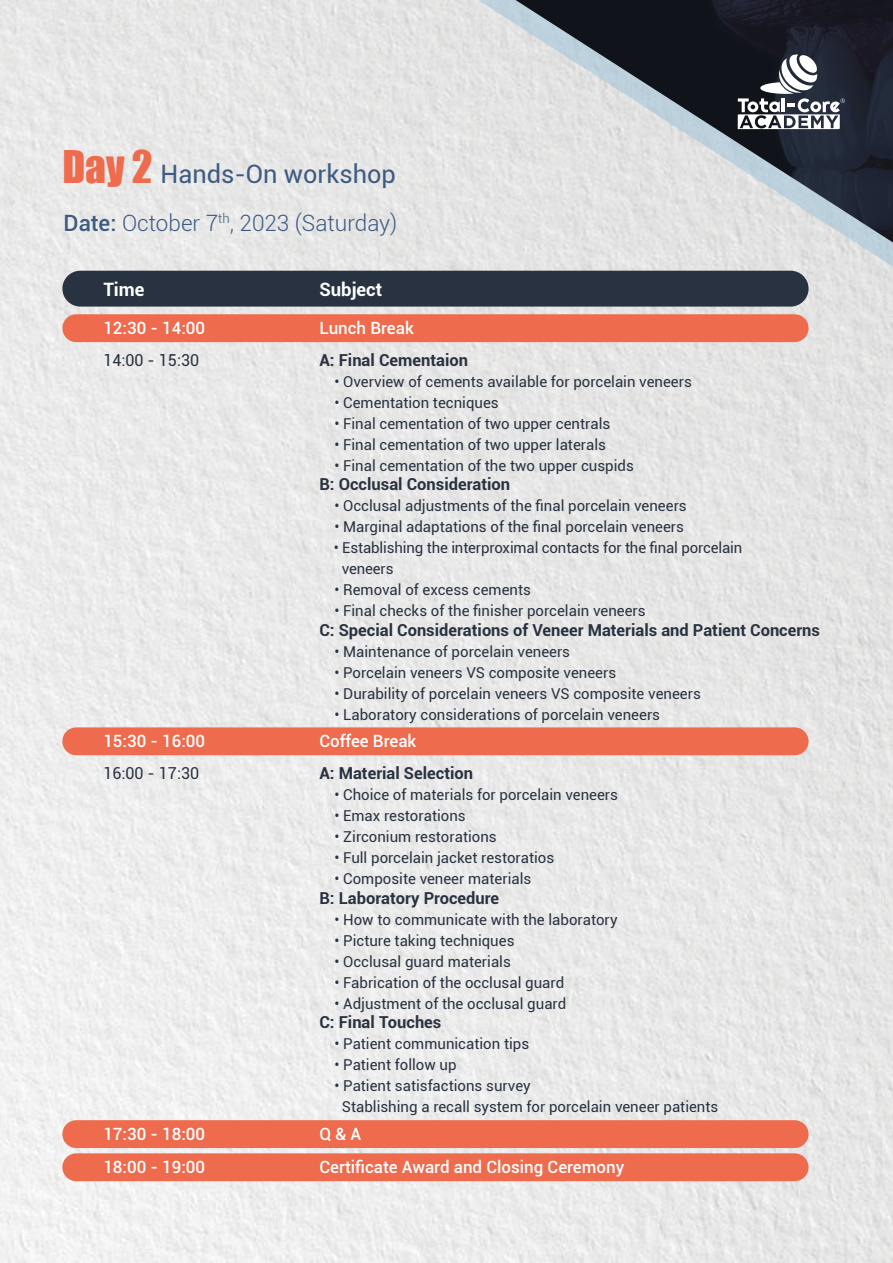
<style>
.page{position:relative;width:893px;height:1263px;background:#fff}
.page>*{position:absolute;margin:0;border:0;box-sizing:border-box;transform-origin:0 0}
.t1{font:41.4px "Impact";color:#ee6b4d}
.t2{font:25.35px "Roboto";color:#3d5b81}
.t3{font:300 22.5px "Roboto";color:#3d5b81}
.t4{font:700 18.45px "Roboto";color:#fff}
.t5{font:500 16.95px "Roboto";color:#fff}
.t6{font:700 16.5px "Roboto";color:#293241}
.t7{font:16.5px "Roboto";color:#293241}
.t8{font:15px/21px "Roboto";color:#293241}
.s1{font-weight:500}
</style>
<div class="page">
<img style="left:0;top:0;width:893px;height:1263px">
<svg style="left:478px;top:0;width:415px;height:271px;background:#e1e1e1"></svg>
<img style="left:510px;top:0;width:383px;height:247px">
<div style="left:62px;top:314px;width:747px;height:28px;background:#ee6b4d;border-radius:14px"></div>
<div style="left:62px;top:727px;width:747px;height:28px;background:#ee6b4d;border-radius:14px"></div>
<div style="left:62px;top:1120px;width:747px;height:28px;background:#ee6b4d;border-radius:14px"></div>
<div style="left:62px;top:1153px;width:747px;height:28px;background:#ee6b4d;border-radius:14px"></div>
<svg style="left:738px;top:54px;width:107px;height:75px"></svg>
<div style="left:62px;top:271px;width:747px;height:36px;background:#293241;border-radius:18px"></div>
<h1 class="t1" style="left:62px;top:135px;width:92px">Day 2</h1>
<h2 class="t2" style="left:161px;top:156px;width:237px">Hands-On workshop</h2>
<h3 class="t3" style="left:64px;top:207px;width:335px"><span class="s1">Date:</span> October 7<sup>th</sup>, 2023 (Saturday)</h3>
<p class="t4" style="left:103px;top:276px;width:43px">Time</p>
<p class="t4" style="left:319px;top:276px;width:64px">Subject</p>
<p class="t5" style="left:103px;top:316px;width:103px">12:30 - 14:00</p>
<p class="t5" style="left:319px;top:316px;width:96px">Lunch Break</p>
<p class="t6" style="left:319px;top:348px;width:150px">A: Final Cementaion</p>
<p class="t8" style="left:334px;top:370px;width:359px">• Overview of cements available for porcelain veneers</p>
<p class="t8" style="left:334px;top:391px;width:166px">• Cementation tecniques</p>
<p class="t8" style="left:334px;top:412px;width:277px">• Final cementation of two upper centrals</p>
<p class="t8" style="left:334px;top:433px;width:273px">• Final cementation of two upper laterals</p>
<p class="t8" style="left:334px;top:454px;width:301px">• Final cementation of the two upper cuspids</p>
<p class="t6" style="left:319px;top:473px;width:192px">B: Occlusal Consideration</p>
<p class="t8" style="left:334px;top:495px;width:354px">• Occlusal adjustments of the final porcelain veneers</p>
<p class="t8" style="left:334px;top:516px;width:351px">• Marginal adaptations of the final porcelain veneers</p>
<p class="t8" style="left:342px;top:537px;width:402px;text-indent:-8px">• Establishing the interproximal contacts for the final porcelain veneers</p>
<p class="t8" style="left:334px;top:579px;width:198px">• Removal of excess cements</p>
<p class="t8" style="left:334px;top:600px;width:313px">• Final checks of the finisher porcelain veneers</p>
<p class="t6" style="left:319px;top:618px;width:502px">C: Special Considerations of Veneer Materials and Patient Concerns</p>
<p class="t8" style="left:334px;top:640px;width:237px">• Maintenance of porcelain veneers</p>
<p class="t8" style="left:334px;top:661px;width:283px">• Porcelain veneers VS composite veneers</p>
<p class="t8" style="left:334px;top:682px;width:368px">• Durability of porcelain veneers VS composite veneers</p>
<p class="t8" style="left:334px;top:703px;width:327px">• Laboratory considerations of porcelain veneers</p>
<p class="t7" style="left:103px;top:348px;width:97px">14:00 - 15:30</p>
<p class="t5" style="left:103px;top:729px;width:103px">15:30 - 16:00</p>
<p class="t5" style="left:319px;top:729px;width:98px">Coffee Break</p>
<p class="t7" style="left:103px;top:762px;width:97px">16:00 - 17:30</p>
<p class="t6" style="left:319px;top:761px;width:155px">A: Material Selection</p>
<p class="t8" style="left:334px;top:784px;width:285px">• Choice of materials for porcelain veneers</p>
<p class="t8" style="left:334px;top:805px;width:133px">• Emax restorations</p>
<p class="t8" style="left:334px;top:826px;width:164px">• Zirconium restorations</p>
<p class="t8" style="left:334px;top:847px;width:221px">• Full porcelain jacket restoratios</p>
<p class="t8" style="left:334px;top:868px;width:198px">• Composite veneer materials</p>
<p class="t6" style="left:319px;top:886px;width:181px">B: Laboratory Procedure</p>
<p class="t8" style="left:334px;top:908px;width:285px">• How to communicate with the laboratory</p>
<p class="t8" style="left:334px;top:929px;width:182px">• Picture taking techniques</p>
<p class="t8" style="left:334px;top:950px;width:178px">• Occlusal guard materials</p>
<p class="t8" style="left:334px;top:971px;width:231px">• Fabrication of the occlusal guard</p>
<p class="t8" style="left:334px;top:992px;width:233px">• Adjustment of the occlusal guard</p>
<p class="t6" style="left:319px;top:1010px;width:123px">C: Final Touches</p>
<p class="t8" style="left:334px;top:1033px;width:196px">• Patient communication tips</p>
<p class="t8" style="left:334px;top:1054px;width:124px">• Patient follow up</p>
<p class="t8" style="left:342px;top:1075px;width:378px;text-indent:-7px">• Patient satisfactions survey<br>Stablishing a recall system for porcelain veneer patients</p>
<p class="t5" style="left:103px;top:1122px;width:103px">17:30 - 18:00</p>
<p class="t5" style="left:319px;top:1122px;width:43px">Q &amp; A</p>
<p class="t5" style="left:103px;top:1155px;width:103px">18:00 - 19:00</p>
<p class="t5" style="left:319px;top:1155px;width:306px">Certificate Award and Closing Ceremony</p>
</div>
